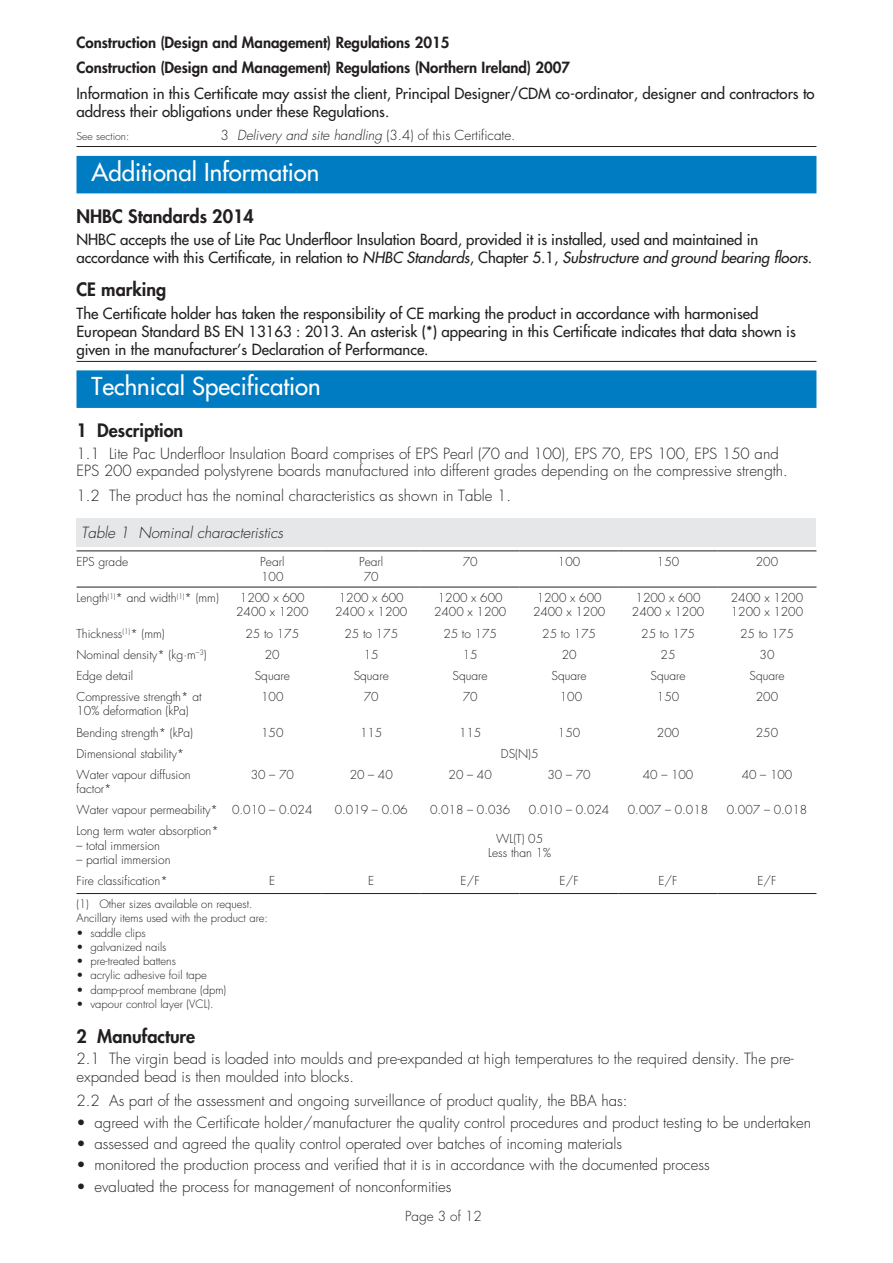
<style>
.page{position:relative;width:893px;height:1263px;background:#fff}
.page>*{position:absolute;margin:0;border:0;box-sizing:border-box;transform-origin:0 0}
.t1{font:24px "Futura";color:#fff}
.t2{font:800 18px "Futura";color:#231f20}
.t3{font:300 15px/17.2px "Futura";color:#231f20}
.t4{font:15px/18px "Futura";color:#231f20}
.t5{font:800 15px/25.5px "Futura";color:#231f20}
.t6{font:italic 300 15px "Futura";color:#231f20}
.t7{font:300 13.5px "Futura";color:#231f20}
.t8{font:300 12px/14.2px "Futura";color:#231f20;text-align:center}
.t9{font:300 11.25px/14.2px "Futura";color:#231f20}
.t10{font:300 10.5px "Futura";color:#231f20}
.s1{font-style:italic}
</style>
<div class="page">
<hr style="left:76px;top:146px;width:740px;height:1px;background:#231f20">
<div style="left:76px;top:156px;width:740px;height:37px;background:#007cc2"></div>
<hr style="left:76px;top:361px;width:740px;height:1px;background:#231f20">
<div style="left:76px;top:370px;width:740px;height:38px;background:#007cc2"></div>
<div style="left:76px;top:518px;width:740px;height:28px;background:#e6e7e9"></div>
<hr style="left:76px;top:893px;width:147px;height:1px;background:#231f20">
<hr style="left:223px;top:893px;width:99px;height:1px;background:#231f20">
<hr style="left:322px;top:893px;width:99px;height:1px;background:#231f20">
<hr style="left:421px;top:893px;width:99px;height:1px;background:#231f20">
<hr style="left:520px;top:893px;width:99px;height:1px;background:#231f20">
<hr style="left:619px;top:893px;width:98px;height:1px;background:#231f20">
<hr style="left:717px;top:893px;width:99px;height:1px;background:#231f20">
<hr style="left:76px;top:550px;width:147px;height:1px;background:#231f20">
<hr style="left:223px;top:550px;width:99px;height:1px;background:#231f20">
<hr style="left:322px;top:550px;width:99px;height:1px;background:#231f20">
<hr style="left:421px;top:550px;width:99px;height:1px;background:#231f20">
<hr style="left:520px;top:550px;width:99px;height:1px;background:#231f20">
<hr style="left:619px;top:550px;width:98px;height:1px;background:#231f20">
<hr style="left:717px;top:550px;width:99px;height:1px;background:#231f20">
<hr style="left:76px;top:587px;width:147px;height:1px;background:#231f20">
<hr style="left:223px;top:587px;width:99px;height:1px;background:#231f20">
<hr style="left:322px;top:587px;width:99px;height:1px;background:#231f20">
<hr style="left:421px;top:587px;width:99px;height:1px;background:#231f20">
<hr style="left:520px;top:587px;width:99px;height:1px;background:#231f20">
<hr style="left:619px;top:587px;width:98px;height:1px;background:#231f20">
<hr style="left:717px;top:587px;width:99px;height:1px;background:#231f20">
<p class="t5" style="left:76px;top:30px;width:495px">Construction (Design and Management) Regulations 2015<br>Construction (Design and Management) Regulations (Northern Ireland) 2007</p>
<p class="t4" style="left:76px;top:84px;width:740px">Information in this Certificate may assist the client, Principal Designer/CDM co-ordinator, designer and contractors to address their obligations under these Regulations.</p>
<p class="t10" style="left:76px;top:130px;width:54px">See section:</p>
<p class="t7" style="left:221px;top:127px;width:296px">3 <span class="s1">Delivery and site handling</span> (3.4) of this Certificate.</p>
<h1 class="t1" style="left:92px;top:157px;width:229px">Additional Information</h1>
<p class="t2" style="left:76px;top:205px;width:179px">NHBC Standards 2014</p>
<p class="t4" style="left:76px;top:231px;width:737px">NHBC accepts the use of Lite Pac Underfloor Insulation Board, provided it is installed, used and maintained in accordance with this Certificate, in relation to <span class="s1">NHBC Standards</span>, Chapter 5.1, <span class="s1">Substructure and ground bearing floors</span>.</p>
<p class="t2" style="left:76px;top:278px;width:91px">CE marking</p>
<p class="t4" style="left:76px;top:304px;width:721px">The Certificate holder has taken the responsibility of CE marking the product in accordance with harmonised<br>European Standard BS EN 13163 : 2013. An asterisk (*) appearing in this Certificate indicates that data shown is given in the manufacturer’s Declaration of Performance.</p>
<h1 class="t1" style="left:92px;top:371px;width:231px">Technical Specification</h1>
<p class="t2" style="left:76px;top:419px;width:108px">1 Description</p>
<p class="t3" style="left:76px;top:445px;width:713px">1.1 Lite Pac Underfloor Insulation Board comprises of EPS Pearl (70 and 100), EPS 70, EPS 100, EPS 150 and<br>EPS 200 expanded polystyrene boards manufactured into different grades depending on the compressive strength.</p>
<p class="t3" style="left:76px;top:487px;width:436px">1.2 The product has the nominal characteristics as shown in Table 1.</p>
<p class="t6" style="left:81px;top:523px;width:204px">Table 1 Nominal characteristics</p>
<p class="t8" style="left:76px;top:555px;width:53px">EPS grade</p>
<p class="t8" style="left:260px;top:555px;width:26px;text-align:left">Pearl<br>100</p>
<p class="t8" style="left:359px;top:555px;width:26px">Pearl<br>70</p>
<p class="t8" style="left:463px;top:555px;width:16px">70</p>
<p class="t8" style="left:558px;top:555px;width:24px">100</p>
<p class="t8" style="left:657px;top:555px;width:24px">150</p>
<p class="t8" style="left:756px;top:555px;width:24px">200</p>
<p class="t8" style="left:76px;top:591px;width:144px">Length<sup>(1)</sup>* and width<sup>(1)</sup>* (mm)</p>
<p class="t8" style="left:236px;top:591px;width:74px">1200 x 600<br>2400 x 1200</p>
<p class="t8" style="left:335px;top:591px;width:74px">1200 x 600<br>2400 x 1200</p>
<p class="t8" style="left:434px;top:591px;width:74px">1200 x 600<br>2400 x 1200</p>
<p class="t8" style="left:533px;top:591px;width:74px">1200 x 600<br>2400 x 1200</p>
<p class="t8" style="left:632px;top:591px;width:74px">1200 x 600<br>2400 x 1200</p>
<p class="t8" style="left:731px;top:591px;width:74px;text-align:left">2400 x 1200<br>1200 x 1200</p>
<p class="t8" style="left:76px;top:626px;width:90px">Thickness<sup>(1)</sup>* (mm)</p>
<p class="t8" style="left:245px;top:626px;width:55px">25 to 175</p>
<p class="t8" style="left:344px;top:626px;width:55px">25 to 175</p>
<p class="t8" style="left:443px;top:626px;width:55px">25 to 175</p>
<p class="t8" style="left:542px;top:626px;width:55px">25 to 175</p>
<p class="t8" style="left:641px;top:626px;width:55px">25 to 175</p>
<p class="t8" style="left:740px;top:626px;width:55px">25 to 175</p>
<p class="t8" style="left:76px;top:648px;width:132px">Nominal density* (kg·m<sup>–3</sup>)</p>
<p class="t8" style="left:265px;top:648px;width:16px">20</p>
<p class="t8" style="left:364px;top:648px;width:16px">15</p>
<p class="t8" style="left:463px;top:648px;width:16px">15</p>
<p class="t8" style="left:562px;top:648px;width:16px">20</p>
<p class="t8" style="left:661px;top:648px;width:16px">25</p>
<p class="t8" style="left:760px;top:648px;width:16px">30</p>
<p class="t8" style="left:76px;top:669px;width:58px">Edge detail</p>
<p class="t8" style="left:255px;top:669px;width:37px">Square</p>
<p class="t8" style="left:354px;top:669px;width:37px">Square</p>
<p class="t8" style="left:453px;top:669px;width:37px">Square</p>
<p class="t8" style="left:552px;top:669px;width:37px">Square</p>
<p class="t8" style="left:650px;top:669px;width:37px">Square</p>
<p class="t8" style="left:749px;top:669px;width:37px">Square</p>
<p class="t8" style="left:76px;top:690px;width:127px;text-align:left">Compressive strength* at<br>10% deformation (kPa)</p>
<p class="t8" style="left:261px;top:690px;width:24px">100</p>
<p class="t8" style="left:364px;top:690px;width:16px">70</p>
<p class="t8" style="left:463px;top:690px;width:16px">70</p>
<p class="t8" style="left:560px;top:690px;width:24px">100</p>
<p class="t8" style="left:657px;top:690px;width:24px">150</p>
<p class="t8" style="left:756px;top:690px;width:24px">200</p>
<p class="t8" style="left:76px;top:725px;width:118px">Bending strength* (kPa)</p>
<p class="t8" style="left:261px;top:725px;width:24px">150</p>
<p class="t8" style="left:360px;top:725px;width:24px">115</p>
<p class="t8" style="left:459px;top:725px;width:24px">115</p>
<p class="t8" style="left:558px;top:725px;width:24px">150</p>
<p class="t8" style="left:657px;top:725px;width:24px">200</p>
<p class="t8" style="left:756px;top:725px;width:24px">250</p>
<p class="t8" style="left:76px;top:746px;width:109px">Dimensional stability*</p>
<p class="t8" style="left:501px;top:746px;width:39px">DS(N)5</p>
<p class="t8" style="left:76px;top:768px;width:116px;text-align:left">Water vapour diffusion factor*</p>
<p class="t8" style="left:251px;top:768px;width:45px">30 – 70</p>
<p class="t8" style="left:350px;top:768px;width:45px">20 – 40</p>
<p class="t8" style="left:449px;top:768px;width:45px">20 – 40</p>
<p class="t8" style="left:547px;top:768px;width:45px">30 – 70</p>
<p class="t8" style="left:643px;top:768px;width:52px">40 – 100</p>
<p class="t8" style="left:742px;top:768px;width:52px">40 – 100</p>
<p class="t8" style="left:76px;top:803px;width:238px">Water vapour permeability* 0.010 – 0.024</p>
<p class="t8" style="left:335px;top:803px;width:74px">0.019 – 0.06</p>
<p class="t8" style="left:430px;top:803px;width:82px">0.018 – 0.036</p>
<p class="t8" style="left:529px;top:803px;width:82px">0.010 – 0.024</p>
<p class="t8" style="left:628px;top:803px;width:82px">0.007 – 0.018</p>
<p class="t8" style="left:727px;top:803px;width:82px">0.007 – 0.018</p>
<p class="t8" style="left:76px;top:824px;width:144px">Long term water absorption*</p>
<p class="t8" style="left:76px;top:838px;width:85px">– total immersion</p>
<p class="t8" style="left:76px;top:853px;width:96px">– partial immersion</p>
<p class="t8" style="left:488px;top:831px;width:64px">WL(T) 05<br>Less than 1%</p>
<p class="t8" style="left:76px;top:874px;width:93px">Fire classification*</p>
<p class="t8" style="left:269px;top:874px;width:8px">E</p>
<p class="t8" style="left:368px;top:874px;width:8px">E</p>
<p class="t8" style="left:461px;top:874px;width:21px">E/F</p>
<p class="t8" style="left:560px;top:874px;width:21px">E/F</p>
<p class="t8" style="left:658px;top:874px;width:21px">E/F</p>
<p class="t8" style="left:757px;top:874px;width:21px">E/F</p>
<p class="t9" style="left:76px;top:897px;width:193px">(1) Other sizes available on request.<br>Ancillary items used with the product are:</p>
<p class="t9" style="left:76px;top:926px;width:71px">• saddle clips</p>
<p class="t9" style="left:76px;top:940px;width:92px">• galvanized nails</p>
<p class="t9" style="left:76px;top:954px;width:101px">• pre-treated battens</p>
<p class="t9" style="left:76px;top:968px;width:132px">• acrylic adhesive foil tape</p>
<p class="t9" style="left:76px;top:983px;width:151px">• damp-proof membrane (dpm)</p>
<p class="t9" style="left:76px;top:997px;width:139px">• vapour control layer (VCL).</p>
<p class="t2" style="left:76px;top:1024px;width:120px">2 Manufacture</p>
<p class="t3" style="left:76px;top:1051px;width:719px">2.1 The virgin bead is loaded into moulds and pre-expanded at high temperatures to the required density. The pre&shy;expanded bead is then moulded into blocks.</p>
<p class="t3" style="left:76px;top:1092px;width:552px">2.2 As part of the assessment and ongoing surveillance of product quality, the BBA has:</p>
<p class="t3" style="left:76px;top:1114px;width:736px">• agreed with the Certificate holder/manufacturer the quality control procedures and product testing to be undertaken</p>
<p class="t3" style="left:76px;top:1135px;width:547px">• assessed and agreed the quality control operated over batches of incoming materials</p>
<p class="t3" style="left:76px;top:1157px;width:635px">• monitored the production process and verified that it is in accordance with the documented process</p>
<p class="t3" style="left:76px;top:1178px;width:376px">• evaluated the process for management of nonconformities</p>
<p class="t7" style="left:405px;top:1208px;width:78px">Page 3 of 12</p>
</div>
